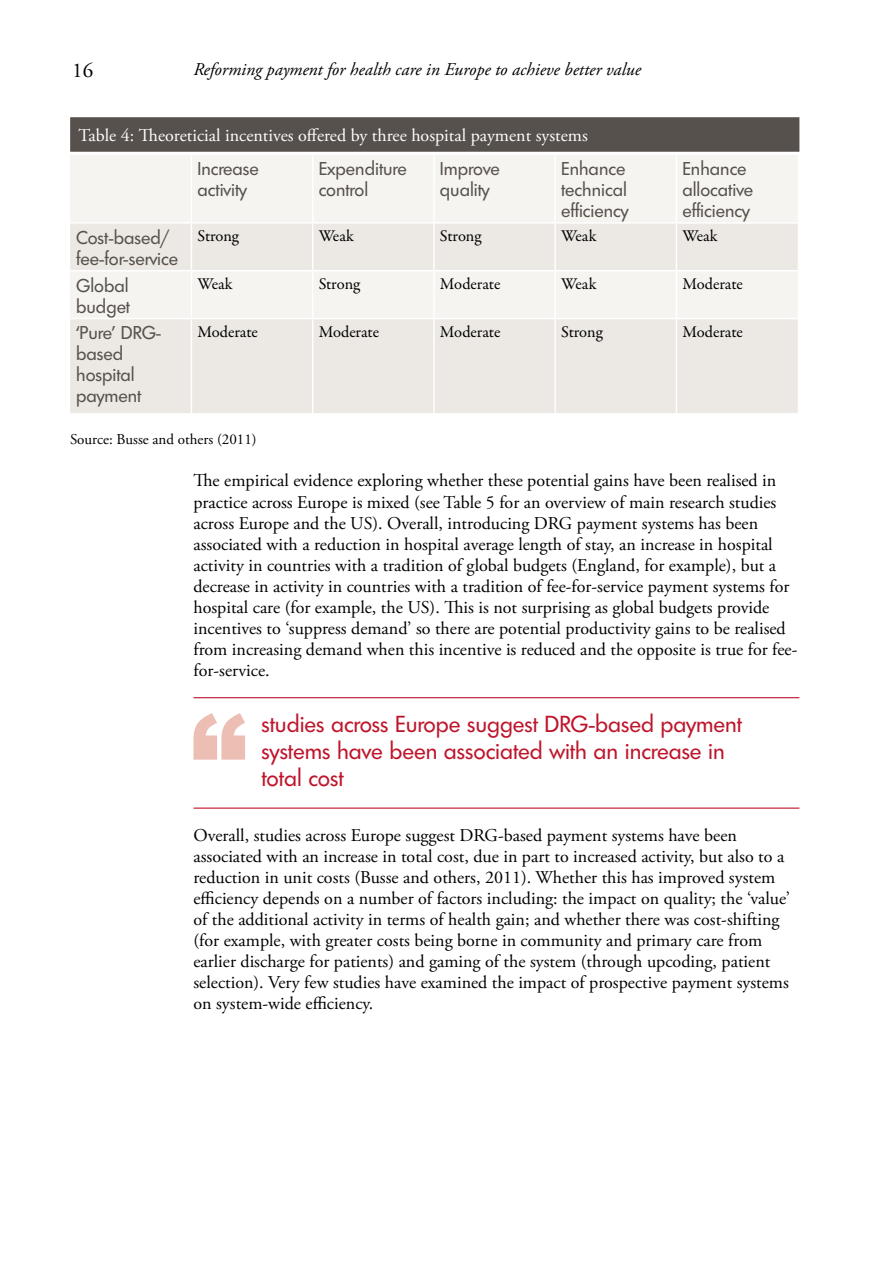
<style>
.page{position:relative;width:893px;height:1263px;background:#fff}
.page>*{position:absolute;margin:0;border:0;box-sizing:border-box;transform-origin:0 0}
.t1{font:22.5px/27px "Futura TS";color:#be152b}
.t2{font:21px "Adobe Garamond Pro";color:#000}
.t3{font:18px/21px "Adobe Garamond Pro";color:#000}
.t4{font:18px/21px "Futura TS";color:#56514d}
.t5{font:18px "Adobe Garamond Pro";color:#fff}
.t6{font:italic 18px "Adobe Garamond Pro";color:#000}
.t7{font:16.5px "Garamond Premr Pro";letter-spacing:-.005em;color:#000}
.t8{font:15px "Adobe Garamond Pro";color:#000}
</style>
<div class="page">
<hr style="left:193px;top:697px;width:606px;height:1px;background:#be152b">
<hr style="left:193px;top:807px;width:606px;height:2px;background:#be152b">
<svg style="left:193px;top:713px;width:52px;height:47px"></svg>
<div style="left:70px;top:117px;width:729px;height:35px;background:#56514d"></div>
<div style="left:70px;top:155px;width:728px;height:67px;background:#f6f4f1"></div>
<svg style="left:70px;top:224px;width:728px;height:189px;fill:#ece8e3"></svg>
<hr style="left:312px;top:155px;width:1px;height:67px;background:#fff">
<hr style="left:433px;top:155px;width:2px;height:67px;background:#fff">
<hr style="left:554px;top:155px;width:2px;height:67px;background:#fff">
<hr style="left:312px;top:224px;width:1px;height:46px;background:#fff">
<hr style="left:433px;top:224px;width:2px;height:46px;background:#fff">
<hr style="left:554px;top:224px;width:2px;height:46px;background:#fff">
<hr style="left:191px;top:270px;width:122px;height:1px;background:#fff">
<hr style="left:313px;top:270px;width:121px;height:1px;background:#fff">
<hr style="left:312px;top:271px;width:1px;height:47px;background:#fff">
<hr style="left:434px;top:270px;width:121px;height:1px;background:#fff">
<hr style="left:433px;top:271px;width:2px;height:47px;background:#fff">
<hr style="left:555px;top:270px;width:121px;height:1px;background:#fff">
<hr style="left:554px;top:271px;width:2px;height:47px;background:#fff">
<hr style="left:191px;top:318px;width:122px;height:1px;background:#fff">
<hr style="left:313px;top:318px;width:121px;height:1px;background:#fff">
<hr style="left:312px;top:319px;width:1px;height:94px;background:#fff">
<hr style="left:434px;top:318px;width:121px;height:1px;background:#fff">
<hr style="left:433px;top:319px;width:2px;height:94px;background:#fff">
<hr style="left:555px;top:318px;width:121px;height:1px;background:#fff">
<hr style="left:554px;top:319px;width:2px;height:94px;background:#fff">
<hr style="left:191px;top:155px;width:1px;height:67px;background:#fff">
<hr style="left:191px;top:224px;width:1px;height:46px;background:#fff">
<hr style="left:70px;top:270px;width:121px;height:1px;background:#fff">
<hr style="left:191px;top:271px;width:1px;height:47px;background:#fff">
<hr style="left:70px;top:318px;width:121px;height:1px;background:#fff">
<hr style="left:191px;top:319px;width:1px;height:94px;background:#fff">
<hr style="left:676px;top:155px;width:1px;height:67px;background:#fff">
<hr style="left:676px;top:224px;width:1px;height:46px;background:#fff">
<hr style="left:676px;top:270px;width:122px;height:1px;background:#fff">
<hr style="left:676px;top:271px;width:1px;height:47px;background:#fff">
<hr style="left:676px;top:318px;width:122px;height:1px;background:#fff">
<hr style="left:676px;top:319px;width:1px;height:94px;background:#fff">
<p class="t2" style="left:72px;top:58px;width:22px">16</p>
<p class="t6" style="left:193px;top:59px;width:449px">Reforming payment for health care in Europe to achieve better value</p>
<p class="t5" style="left:79px;top:124px;width:511px">Table 4: Theoreticial incentives offered by three hospital payment systems</p>
<p class="t4" style="left:197px;top:158px;width:63px">Increase activity</p>
<p class="t4" style="left:319px;top:158px;width:90px">Expenditure control</p>
<p class="t4" style="left:440px;top:158px;width:61px">Improve quality</p>
<p class="t4" style="left:561px;top:158px;width:69px">Enhance technical efficiency</p>
<p class="t4" style="left:682px;top:158px;width:72px">Enhance allocative efficiency</p>
<p class="t4" style="left:76px;top:227px;width:104px">Cost-based/ fee-for-service</p>
<p class="t7" style="left:197px;top:226px;width:43px">Strong</p>
<p class="t7" style="left:319px;top:226px;width:37px">Weak</p>
<p class="t7" style="left:440px;top:226px;width:43px">Strong</p>
<p class="t7" style="left:561px;top:226px;width:37px">Weak</p>
<p class="t7" style="left:682px;top:226px;width:37px">Weak</p>
<p class="t4" style="left:76px;top:275px;width:55px">Global budget</p>
<p class="t7" style="left:197px;top:274px;width:37px">Weak</p>
<p class="t7" style="left:319px;top:274px;width:43px">Strong</p>
<p class="t7" style="left:440px;top:274px;width:62px">Moderate</p>
<p class="t7" style="left:561px;top:274px;width:37px">Weak</p>
<p class="t7" style="left:682px;top:274px;width:62px">Moderate</p>
<p class="t4" style="left:76px;top:322px;width:87px">‘Pure’ DRG&shy;based hospital payment</p>
<p class="t7" style="left:197px;top:321px;width:62px">Moderate</p>
<p class="t7" style="left:319px;top:321px;width:62px">Moderate</p>
<p class="t7" style="left:440px;top:321px;width:62px">Moderate</p>
<p class="t7" style="left:561px;top:321px;width:43px">Strong</p>
<p class="t7" style="left:682px;top:321px;width:62px">Moderate</p>
<p class="t8" style="left:70px;top:430px;width:188px">Source: Busse and others (2011)</p>
<p class="t3" style="left:193px;top:471px;width:605px">The empirical evidence exploring whether these potential gains have been realised in practice across Europe is mixed (see Table 5 for an overview of main research studies across Europe and the US). Overall, introducing DRG payment systems has been associated with a reduction in hospital average length of stay, an increase in hospital activity in countries with a tradition of global budgets (England, for example), but a decrease in activity in countries with a tradition of fee-for-service payment systems for hospital care (for example, the US). This is not surprising as global budgets provide incentives to ‘suppress demand’ so there are potential productivity gains to be realised from increasing demand when this incentive is reduced and the opposite is true for fee&shy;for-service.</p>
<p class="t1" style="left:261px;top:711px;width:482px">studies across Europe suggest DRG-based payment systems have been associated with an increase in total cost</p>
<p class="t3" style="left:193px;top:826px;width:598px">Overall, studies across Europe suggest DRG-based payment systems have been associated with an increase in total cost, due in part to increased activity, but also to a reduction in unit costs (Busse and others, 2011). Whether this has improved system efficiency depends on a number of factors including: the impact on quality; the ‘value’ of the additional activity in terms of health gain; and whether there was cost-shifting (for example, with greater costs being borne in community and primary care from earlier discharge for patients) and gaming of the system (through upcoding, patient selection). Very few studies have examined the impact of prospective payment systems on system-wide efficiency.</p>
</div>
